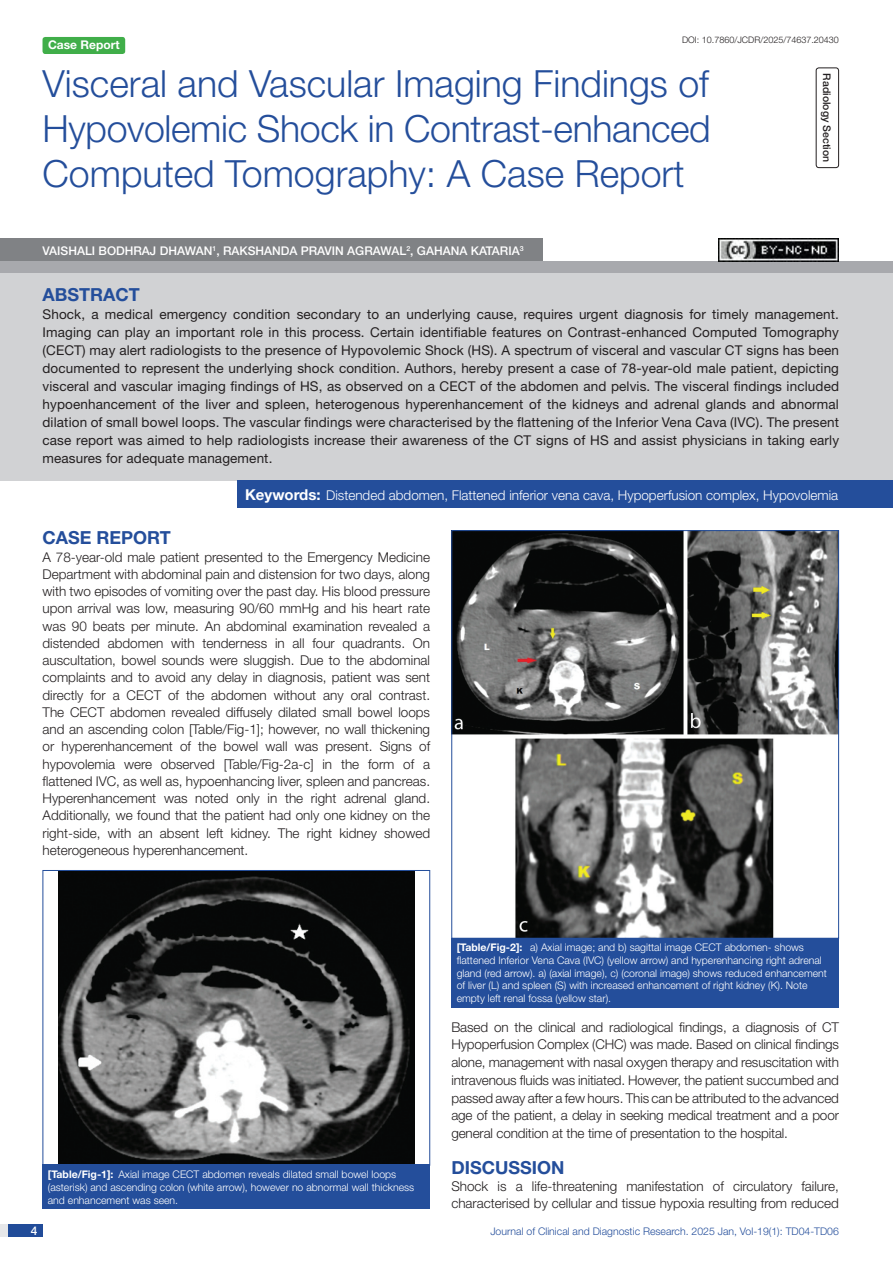
<style>
.page{position:relative;width:893px;height:1263px;background:#fff}
.page>*{position:absolute;margin:0;border:0;box-sizing:border-box;transform-origin:0 0}
.t1{font:300 37.5px/45px "Helvetica Neue";color:#244e9b;text-align:justify}
.Heading{font:700 18px "Helvetica Neue";color:#244e9b}
.Abstract_head{font:700 18px "Helvetica Neue";color:#244e9b}
.Body_text{font:300 13.5px/17.2px "Helvetica Neue";color:#231f20;text-align:justify}
.Abstract_Text{font:13.5px/18px "Helvetica Neue";letter-spacing:.01em;color:#231f20;text-align:justify}
.Key_words{font:300 13.5px "Helvetica Neue";color:#fff}
.Author{font:500 12px "Helvetica Neue";color:#fff}
.t2{font:700 12px "Helvetica Neue";color:#fff}
.TABLE_FIG{font:300 10.5px/12.6px "Helvetica Neue";color:#fff}
.t3{font:300 10.5px "Helvetica Neue";color:#244e9b}
.section{font:500 10.5px "Helvetica Neue";color:#231f20}
.DOI{font:300 9px "Helvetica Neue";color:#231f20}
.s1{font-weight:700;font-size:15px}
.s2{font-weight:700}
</style>
<div class="page">
<div style="left:0;top:1224px;width:43px;height:13px;background:#e6e7e9"></div>
<div style="left:8px;top:1224px;width:35px;height:13px;background:#214c99"></div>
<div style="left:43px;top:37px;width:82px;height:17px;background:#40ae49;border-radius:3px"></div>
<div style="left:816px;top:67px;width:23px;height:101px;border:1px solid #231f20;border-radius:3px"></div>
<div style="left:0;top:261px;width:893px;height:12px;background:#a8a9ad"></div>
<div style="left:0;top:238px;width:542px;height:23px;background:#808285"></div>
<div style="left:0;top:273px;width:893px;height:207px;background:#d1d2d4"></div>
<div style="left:237px;top:480px;width:656px;height:28px;background:#244e9b"></div>
<img style="left:59px;top:872px;width:355px;height:291px">
<div style="left:43px;top:870px;width:387px;height:295px;border:1px solid #244e9b"></div>
<div style="left:43px;top:1165px;width:387px;height:44px;background:#244e9b"></div>
<img style="left:453px;top:532px;width:384px;height:405px">
<div style="left:451px;top:938px;width:388px;height:69px;background:#244e9b"></div>
<img style="left:719px;top:239px;width:120px;height:22px">
<p class="t2" style="left:48px;top:37px;width:73px">Case Report</p>
<p class="DOI" style="left:682px;top:35px;width:158px">DOI: 10.7860/JCDR/2025/74637.20430</p>
<p class="t1" style="left:43px;top:60px;width:670px">Visceral and Vascular Imaging Findings of Hypovolemic Shock in Contrast-enhanced Computed Tomography: A Case Report</p>
<p class="section" style="left:833px;top:73px;width:90px;rotate:90deg">Radiology Section</p>
<p class="Author" style="left:43px;top:243px;width:482px">VAISHALI BODHRAJ DHAWAN<sup>1</sup>, RAKSHANDA PRAVIN AGRAWAL<sup>2</sup>, GAHANA KATARIA<sup>3</sup></p>
<p class="Abstract_head" style="left:43px;top:284px;width:99px">ABSTRACT</p>
<p class="Abstract_Text" style="left:43px;top:305px;width:798px">Shock, a medical emergency condition secondary to an underlying cause, requires urgent diagnosis for timely management.<br>Imaging can play an important role in this process. Certain identifiable features on Contrast-enhanced Computed Tomography (CECT) may alert radiologists to the presence of Hypovolemic Shock (HS). A spectrum of visceral and vascular CT signs has been documented to represent the underlying shock condition. Authors, hereby present a case of 78-year-old male patient, depicting visceral and vascular imaging findings of HS, as observed on a CECT of the abdomen and pelvis. The visceral findings included hypoenhancement of the liver and spleen, heterogenous hyperenhancement of the kidneys and adrenal glands and abnormal dilation of small bowel loops. The vascular findings were characterised by the flattening of the Inferior Vena Cava (IVC). The present case report was aimed to help radiologists increase their awareness of the CT signs of HS and assist physicians in taking early measures for adequate management.</p>
<p class="Key_words" style="left:245px;top:487px;width:595px"><span class="s1">Keywords:</span> Distended abdomen, Flattened inferior vena cava, Hypoperfusion complex, Hypovolemia</p>
<p class="Heading" style="left:43px;top:527px;width:130px">CASE REPORT</p>
<p class="Body_text" style="left:43px;top:548px;width:389px">A 78-year-old male patient presented to the Emergency Medicine Department with abdominal pain and distension for two days, along with two episodes of vomiting over the past day. His blood pressure upon arrival was low, measuring 90/60 mmHg and his heart rate was 90 beats per minute. An abdominal examination revealed a distended abdomen with tenderness in all four quadrants. On auscultation, bowel sounds were sluggish. Due to the abdominal complaints and to avoid any delay in diagnosis, patient was sent directly for a CECT of the abdomen without any oral contrast.<br>The CECT abdomen revealed diffusely dilated small bowel loops and an ascending colon [Table/Fig-1]; however, no wall thickening or hyperenhancement of the bowel wall was present. Signs of hypovolemia were observed [Table/Fig-2a-c] in the form of a flattened IVC, as well as, hypoenhancing liver, spleen and pancreas.<br>Hyperenhancement was noted only in the right adrenal gland.<br>Additionally, we found that the patient had only one kidney on the right-side, with an absent left kidney. The right kidney showed heterogeneous hyperenhancement.</p>
<p class="TABLE_FIG" style="left:48px;top:1168px;width:368px"><span class="s2">[Table/Fig-1]:</span> Axial image CECT abdomen reveals dilated small bowel loops (asterisk) and ascending colon (white arrow), however no abnormal wall thickness and enhancement was seen.</p>
<p class="TABLE_FIG" style="left:457px;top:941px;width:372px"><span class="s2">[Table/Fig-2]:</span> a) Axial image; and b) sagittal image CECT abdomen- shows flattened Inferior Vena Cava (IVC) (yellow arrow) and hyperenhancing right adrenal gland (red arrow). a) (axial image), c) (coronal image) shows reduced enhancement of liver (L) and spleen (S) with increased enhancement of right kidney (K). Note empty left renal fossa (yellow star).</p>
<p class="Body_text" style="left:451px;top:1018px;width:389px;line-height:17.7px">Based on the clinical and radiological findings, a diagnosis of CT Hypoperfusion Complex (CHC) was made. Based on clinical findings alone, management with nasal oxygen therapy and resuscitation with intravenous fluids was initiated. However, the patient succumbed and passed away after a few hours. This can be attributed to the advanced age of the patient, a delay in seeking medical treatment and a poor general condition at the time of presentation to the hospital.</p>
<p class="Heading" style="left:451px;top:1156px;width:115px">DISCUSSION</p>
<p class="Body_text" style="left:451px;top:1177px;width:389px">Shock is a life-threatening manifestation of circulatory failure, characterised by cellular and tissue hypoxia resulting from reduced</p>
<p class="Author" style="left:31px;top:1223px;width:8px">4</p>
<p class="t3" style="left:490px;top:1225px;width:350px">Journal of Clinical and Diagnostic Research. 2025 Jan, Vol-19(1): TD04-TD06</p>
</div>
